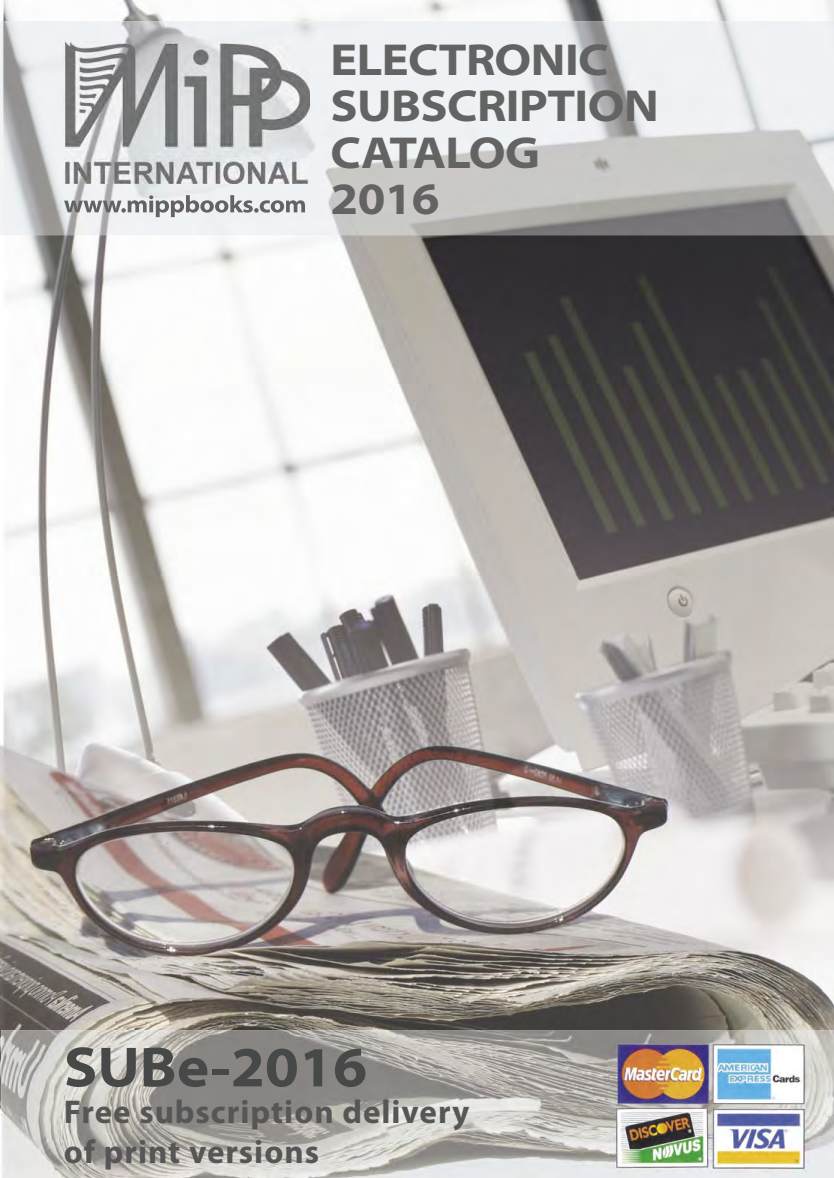
<style>
.page{position:relative;width:834px;height:1178px;background:#fff}
.page>*{position:absolute;margin:0;border:0;box-sizing:border-box;transform-origin:0 0}
.t1{font:700 semi-expanded 57px "Myriad Pro";color:#474848}
.t2{font:700 semi-expanded 45px/46.5px "Myriad Pro";letter-spacing:-.015em;color:#636363}
.t3{font:700 33px/39.6px "Myriad Pro";letter-spacing:.03em;color:#565656}
</style>
<div class="page">
<img style="left:0;top:0;width:833px;height:1110px">
<img style="left:0;top:21px;width:833px;height:214px">
<img style="left:1px;top:1030px;width:832px;height:148px">
<img style="left:608px;top:1043px;width:200px;height:129px">
<img style="left:63px;top:42px;width:247px;height:141px">
<svg style="left:64px;top:195px;width:241px;height:22px"></svg>
<h2 class="t2" style="left:330px;top:37px;width:330px">ELECTRONIC<br>SUBSCRIPTION<br>CATALOG<br>2016</h2>
<h1 class="t1" style="left:64px;top:1035px;width:305px">SUBe-2016</h1>
<p class="t3" style="left:64px;top:1093px;width:407px">Free subscription delivery of print versions</p>
</div>
